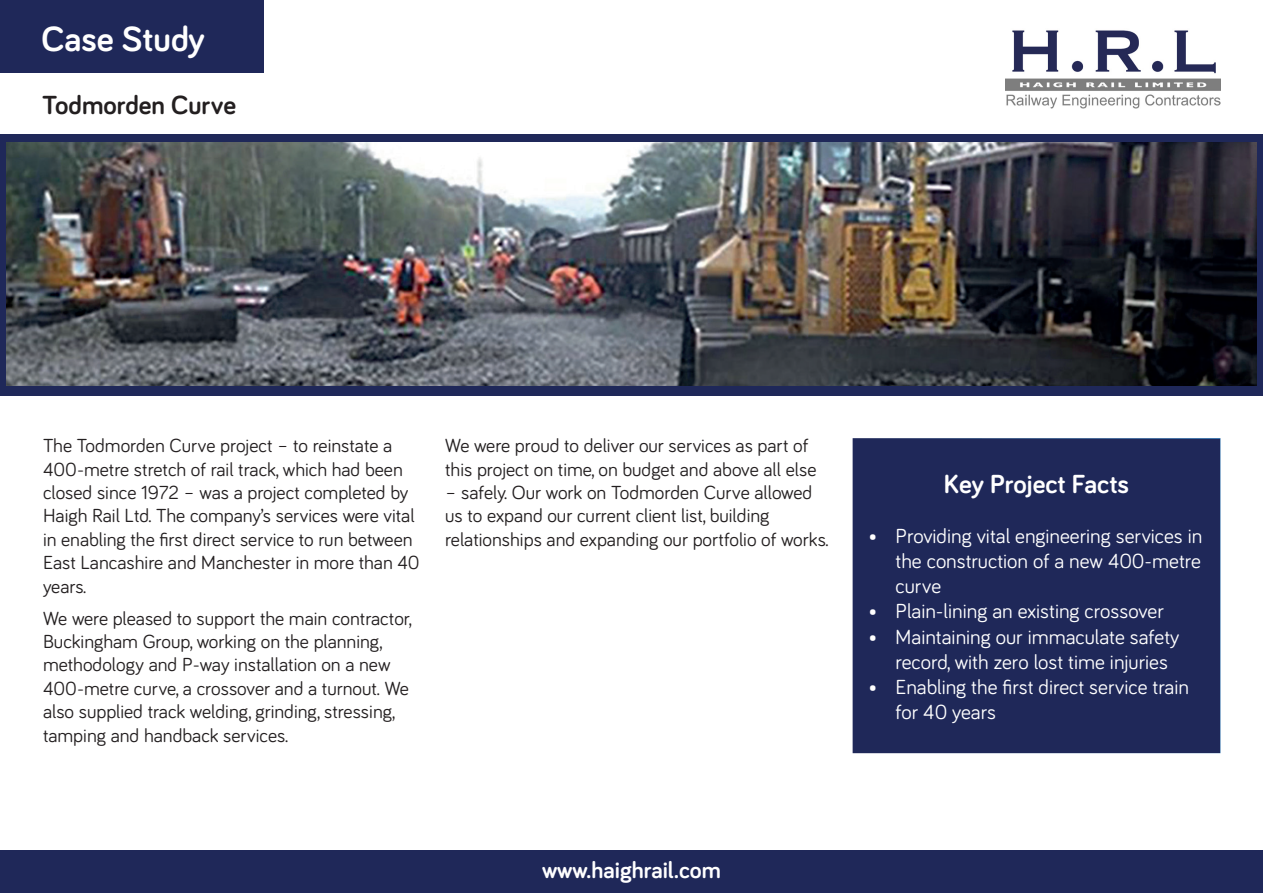
<style>
.page{position:relative;width:1263px;height:893px;background:#fff}
.page>*{position:absolute;margin:0;border:0;box-sizing:border-box;transform-origin:0 0}
.t1{font:700 36px "Bariol";color:#fff}
.t2{font:700 27px "Bariol";color:#fff}
.t3{font:700 27px "Bariol";color:#231f20}
.t4{font:700 24px "Bariol";color:#fff}
.t5{font:21px/25.2px "Bariol";color:#fff}
.t6{font:19.5px/23.4px "Bariol";color:#231f20}
</style>
<div class="page">
<div style="left:0;top:134px;width:1263px;height:261px;background:#1f2859"></div>
<div style="left:0;top:0;width:264px;height:72px;background:#1f2859"></div>
<img style="left:1005px;top:30px;width:215px;height:79px">
<div style="left:0;top:850px;width:1263px;height:43px;background:#1f2859"></div>
<img style="left:6px;top:143px;width:1250px;height:243px">
<div style="left:853px;top:438px;width:367px;height:315px;background:#1f2859"></div>
<p class="t1" style="left:41px;top:14px;width:165px">Case Study</p>
<p class="t3" style="left:42px;top:86px;width:195px">Todmorden Curve</p>
<p class="t6" style="left:43px;top:433px;width:378px">The Todmorden Curve project – to reinstate a 400-metre stretch of rail track, which had been closed since 1972 – was a project completed by Haigh Rail Ltd. The company’s services were vital in enabling the first direct service to run between East Lancashire and Manchester in more than 40 years.</p>
<p class="t6" style="left:43px;top:605px;width:370px">We were pleased to support the main contractor, Buckingham Group, working on the planning, methodology and P-way installation on a new 400-metre curve, a crossover and a turnout. We also supplied track welding, grinding, stressing, tamping and handback services.</p>
<p class="t6" style="left:445px;top:433px;width:373px">We were proud to deliver our services as part of this project on time, on budget and above all else</p>
<p class="t6" style="left:445px;top:480px;width:385px">– safely. Our work on Todmorden Curve allowed us to expand our current client list, building relationships and expanding our portfolio of works.</p>
<p class="t2" style="left:944px;top:466px;width:187px">Key Project Facts</p>
<p class="t5" style="left:895px;top:522px;width:308px;text-align:justify;text-indent:-27px">• Providing vital engineering services in the construction of a new 400-metre curve</p>
<p class="t5" style="left:868px;top:598px;width:297px">• Plain-lining an existing crossover</p>
<p class="t5" style="left:895px;top:623px;width:285px;text-indent:-27px">• Maintaining our immaculate safety record, with zero lost time injuries</p>
<p class="t5" style="left:895px;top:673px;width:295px;text-indent:-27px">• Enabling the first direct service train for 40 years</p>
<p class="t4" style="left:542px;top:854px;width:180px">www.haighrail.com</p>
</div>
